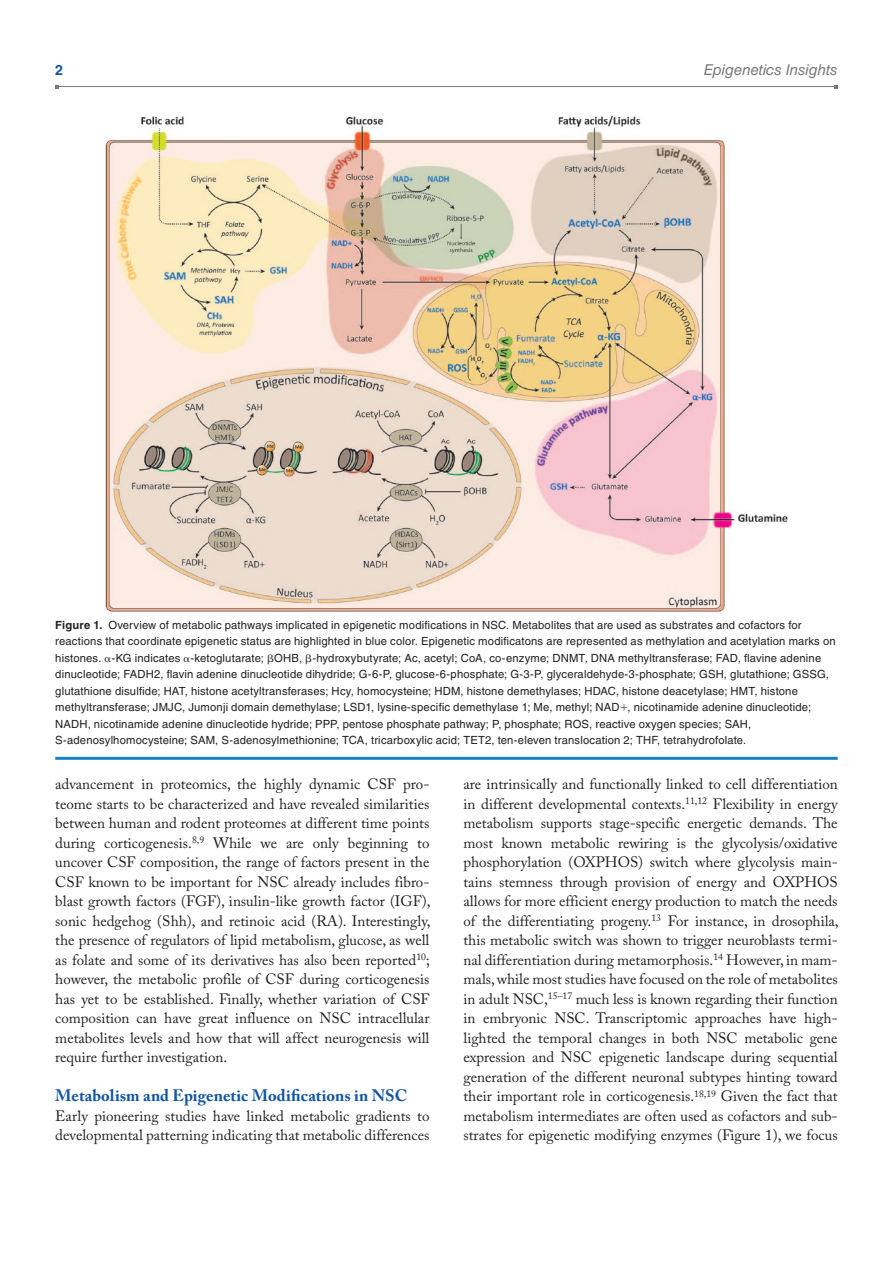
<style>
.page{position:relative;width:893px;height:1263px;background:#fff}
.page>*{position:absolute;margin:0;border:0;box-sizing:border-box;transform-origin:0 0}
.t1{font:700 16.5px "Adobe Caslon Pro";letter-spacing:.005em;color:#1055a4}
.t2{font:15px/19.5px "Adobe Caslon Pro";color:#231f20;text-align:justify}
.t3{font:italic 15px "Helvetica LT Std";letter-spacing:-.005em;color:#76787b}
.t4{font:700 14.25px "Helvetica LT Std";color:#1055a4}
.t5{font:11.25px/16.5px "Helvetica LT Std";letter-spacing:.015em;color:#231f20}
.s1{font-weight:700}
</style>
<div class="page">
<hr style="left:57px;top:86px;width:779px;height:1px;background:#76787b">
<hr style="left:55px;top:757px;width:783px;height:3px;background:#1582c5">
<img style="left:105px;top:115px;width:683px;height:497px">
<p class="t4" style="left:55px;top:61px;width:9px">2</p>
<p class="t3" style="left:704px;top:61px;width:135px">Epigenetics Insights</p>
<p class="t5" style="left:55px;top:616px;width:782px"><span class="s1">Figure 1.</span> Overview of metabolic pathways implicated in epigenetic modifications in NSC. Metabolites that are used as substrates and cofactors for reactions that coordinate epigenetic status are highlighted in blue color. Epigenetic modificatons are represented as methylation and acetylation marks on histones. -KG indicates -ketoglutarate; OHB, -hydroxybutyrate; Ac, acetyl; CoA, co-enzyme; DNMT, DNA methyltransferase; FAD, flavine adenine dinucleotide; FADH2, flavin adenine dinucleotide dihydride; G-6-P, glucose-6-phosphate; G-3-P, glyceraldehyde-3-phosphate; GSH, glutathione; GSSG, glutathione disulfide; HAT, histone acetyltransferases; Hcy, homocysteine; HDM, histone demethylases; HDAC, histone deacetylase; HMT, histone methyltransferase; JMJC, Jumonji domain demethylase; LSD1, lysine-specific demethylase 1; Me, methyl; NAD , nicotinamide adenine dinucleotide; NADH, nicotinamide adenine dinucleotide hydride; PPP, pentose phosphate pathway; P, phosphate; ROS, reactive oxygen species; SAH, S-adenosylhomocysteine; SAM, S-adenosylmethionine; TCA, tricarboxylic acid; TET2, ten-eleven translocation 2; THF, tetrahydrofolate.</p>
<p class="t2" style="left:55px;top:774px;width:377px">advancement in proteomics, the highly dynamic CSF pro&shy;teome starts to be characterized and have revealed similarities between human and rodent proteomes at different time points during corticogenesis.<sup>8,9</sup> While we are only beginning to uncover CSF composition, the range of factors present in the CSF known to be important for NSC already includes fibro&shy;blast growth factors (FGF), insulin-like growth factor (IGF), sonic hedgehog (Shh), and retinoic acid (RA). Interestingly, the presence of regulators of lipid metabolism, glucose, as well as folate and some of its derivatives has also been reported<sup>10</sup>; however, the metabolic profile of CSF during corticogenesis has yet to be established. Finally, whether variation of CSF composition can have great influence on NSC intracellular metabolites levels and how that will affect neurogenesis will require further investigation.</p>
<p class="t1" style="left:55px;top:1086px;width:353px">Metabolism and Epigenetic Modifications in NSC</p>
<p class="t2" style="left:55px;top:1106px;width:376px">Early pioneering studies have linked metabolic gradients to developmental patterning indicating that metabolic differences</p>
<p class="t2" style="left:463px;top:774px;width:377px">are intrinsically and functionally linked to cell differentiation in different developmental contexts.<sup>11,12</sup> Flexibility in energy metabolism supports stage-specific energetic demands. The most known metabolic rewiring is the glycolysis/oxidative phosphorylation (OXPHOS) switch where glycolysis main&shy;tains stemness through provision of energy and OXPHOS allows for more efficient energy production to match the needs of the differentiating progeny.<sup>13</sup> For instance, in drosophila, this metabolic switch was shown to trigger neuroblasts termi&shy;nal differentiation during metamorphosis.<sup>14</sup> However, in mam&shy;mals, while most studies have focused on the role of metabolites in adult NSC,<sup>15–17</sup> much less is known regarding their function in embryonic NSC. Transcriptomic approaches have high&shy;lighted the temporal changes in both NSC metabolic gene expression and NSC epigenetic landscape during sequential generation of the different neuronal subtypes hinting toward their important role in corticogenesis.<sup>18,19</sup> Given the fact that metabolism intermediates are often used as cofactors and sub&shy;strates for epigenetic modifying enzymes (Figure 1), we focus</p>
</div>
